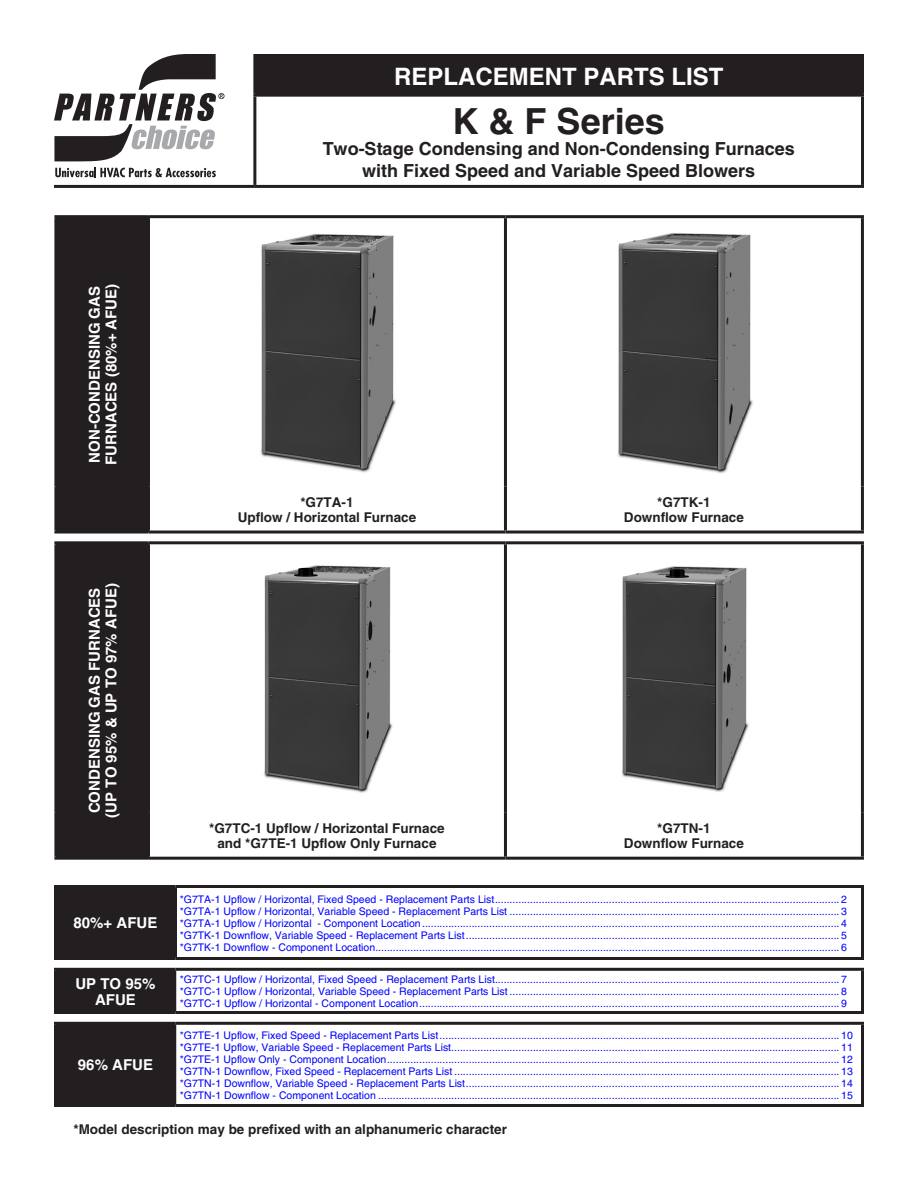
<style>
.page{position:relative;width:918px;height:1188px;background:#fff}
.page>*{position:absolute;margin:0;border:0;box-sizing:border-box;transform-origin:0 0}
.Front_Page_Heading__24_pt__BOLD{font:700 36px "Helvetica";color:#231f20}
.RPL_Title_Bar__16_pt__White_BOLD{font:700 24px "Helvetica";color:#fff}
.Front_Page_Heading__12_pt__BOLD{font:700 18px "Helvetica";color:#231f20}
.Front_Page_Title_Bar__10_pt__White_BOLD{font:700 15px/16.5px "Helvetica";color:#fff;text-align:center}
.Front_Page_Caption__9_pt__BOLD{font:700 13.5px "Helvetica";color:#231f20}
.TOC_Level_1__7_pt{font:10.5px "Helvetica";color:#00f}
</style>
<div class="page">
<svg style="left:56px;top:888px;width:120px;height:216px;background:#343031"></svg>
<hr style="left:175px;top:971px;width:1px;height:40px;background:#231f20">
<hr style="left:175px;top:1025px;width:1px;height:79px;background:#231f20">
<hr style="left:176px;top:957px;width:688px;height:3px;background:#231f20">
<hr style="left:54px;top:957px;width:122px;height:3px;background:#231f20">
<hr style="left:176px;top:885px;width:688px;height:3px;background:#231f20">
<hr style="left:861px;top:888px;width:3px;height:69px;background:#231f20">
<hr style="left:54px;top:885px;width:122px;height:3px;background:#231f20">
<hr style="left:54px;top:888px;width:3px;height:69px;background:#231f20">
<hr style="left:174px;top:888px;width:3px;height:69px;background:#231f20">
<hr style="left:54px;top:968px;width:122px;height:3px;background:#231f20">
<hr style="left:54px;top:971px;width:3px;height:40px;background:#231f20">
<hr style="left:176px;top:968px;width:688px;height:3px;background:#231f20">
<hr style="left:861px;top:971px;width:3px;height:40px;background:#231f20">
<hr style="left:54px;top:1011px;width:122px;height:3px;background:#231f20">
<hr style="left:176px;top:1011px;width:688px;height:3px;background:#231f20">
<hr style="left:54px;top:1022px;width:122px;height:3px;background:#231f20">
<hr style="left:54px;top:1025px;width:3px;height:79px;background:#231f20">
<hr style="left:176px;top:1022px;width:688px;height:3px;background:#231f20">
<hr style="left:861px;top:1025px;width:3px;height:79px;background:#231f20">
<hr style="left:54px;top:1104px;width:122px;height:3px;background:#231f20">
<hr style="left:176px;top:1104px;width:688px;height:3px;background:#231f20">
<div style="left:56px;top:217px;width:92px;height:315px;background:#231f20"></div>
<div style="left:56px;top:543px;width:92px;height:315px;background:#231f20"></div>
<hr style="left:54px;top:541px;width:94px;height:3px;background:#231f20">
<hr style="left:54px;top:544px;width:3px;height:269px;background:#231f20">
<hr style="left:54px;top:813px;width:3px;height:44px;background:#231f20">
<hr style="left:54px;top:857px;width:94px;height:3px;background:#231f20">
<hr style="left:148px;top:541px;width:357px;height:3px;background:#231f20">
<hr style="left:505px;top:541px;width:359px;height:3px;background:#231f20">
<hr style="left:861px;top:544px;width:3px;height:269px;background:#231f20">
<hr style="left:861px;top:813px;width:3px;height:44px;background:#231f20">
<hr style="left:148px;top:857px;width:357px;height:3px;background:#231f20">
<hr style="left:505px;top:857px;width:359px;height:3px;background:#231f20">
<hr style="left:54px;top:215px;width:94px;height:3px;background:#231f20">
<hr style="left:54px;top:218px;width:3px;height:269px;background:#231f20">
<hr style="left:148px;top:215px;width:357px;height:3px;background:#231f20">
<hr style="left:505px;top:215px;width:359px;height:3px;background:#231f20">
<hr style="left:861px;top:218px;width:3px;height:269px;background:#231f20">
<hr style="left:54px;top:487px;width:3px;height:44px;background:#231f20">
<hr style="left:861px;top:487px;width:3px;height:44px;background:#231f20">
<hr style="left:54px;top:531px;width:94px;height:3px;background:#231f20">
<hr style="left:148px;top:531px;width:357px;height:3px;background:#231f20">
<hr style="left:505px;top:531px;width:359px;height:3px;background:#231f20">
<hr style="left:147px;top:218px;width:3px;height:269px;background:#231f20">
<hr style="left:147px;top:487px;width:3px;height:44px;background:#231f20">
<hr style="left:147px;top:544px;width:3px;height:269px;background:#231f20">
<hr style="left:147px;top:813px;width:3px;height:44px;background:#231f20">
<hr style="left:504px;top:218px;width:3px;height:269px;background:#231f20">
<hr style="left:504px;top:487px;width:3px;height:44px;background:#231f20">
<hr style="left:504px;top:544px;width:3px;height:269px;background:#231f20">
<hr style="left:504px;top:813px;width:3px;height:44px;background:#231f20">
<img style="left:260px;top:233px;width:136px;height:240px">
<img style="left:617px;top:233px;width:136px;height:241px">
<img style="left:264px;top:565px;width:129px;height:228px">
<img style="left:621px;top:566px;width:128px;height:226px">
<svg style="left:55px;top:167px;width:161px;height:10px"></svg>
<svg style="left:54px;top:54px;width:171px;height:107px"></svg>
<div style="left:255px;top:56px;width:607px;height:39px;background:#231f20"></div>
<hr style="left:253px;top:54px;width:611px;height:3px;background:#231f20">
<hr style="left:861px;top:57px;width:3px;height:37px;background:#231f20">
<hr style="left:253px;top:94px;width:611px;height:3px;background:#231f20">
<hr style="left:861px;top:97px;width:3px;height:88px;background:#231f20">
<hr style="left:255px;top:185px;width:609px;height:3px;background:#231f20">
<hr style="left:253px;top:57px;width:3px;height:37px;background:#231f20">
<hr style="left:253px;top:97px;width:3px;height:88px;background:#231f20">
<hr style="left:54px;top:185px;width:201px;height:3px;background:#231f20">
<p class="RPL_Title_Bar__16_pt__White_BOLD" style="left:394px;top:62px;width:331px">REPLACEMENT PARTS LIST</p>
<p class="Front_Page_Heading__24_pt__BOLD" style="left:453px;top:99px;width:214px">K &amp; F Series</p>
<p class="Front_Page_Heading__12_pt__BOLD" style="left:323px;top:138px;width:474px">Two-Stage Condensing and Non-Condensing Furnaces</p>
<p class="Front_Page_Heading__12_pt__BOLD" style="left:362px;top:159px;width:395px">with Fixed Speed and Variable Speed Blowers</p>
<p class="Front_Page_Title_Bar__10_pt__White_BOLD" style="left:86px;top:463px;width:178px;rotate:-90deg">NON-CONDENSING GAS</p>
<p class="Front_Page_Title_Bar__10_pt__White_BOLD" style="left:103px;top:465px;width:183px;rotate:-90deg">FURNACES (80%+ AFUE)</p>
<p class="Front_Page_Caption__9_pt__BOLD" style="left:300px;top:494px;width:55px">*G7TA-1</p>
<p class="Front_Page_Caption__9_pt__BOLD" style="left:238px;top:509px;width:180px">Upflow / Horizontal Furnace</p>
<p class="Front_Page_Caption__9_pt__BOLD" style="left:657px;top:494px;width:55px">*G7TK-1</p>
<p class="Front_Page_Caption__9_pt__BOLD" style="left:624px;top:509px;width:122px">Downflow Furnace</p>
<p class="Front_Page_Title_Bar__10_pt__White_BOLD" style="left:86px;top:813px;width:227px;rotate:-90deg">CONDENSING GAS FURNACES</p>
<p class="Front_Page_Title_Bar__10_pt__White_BOLD" style="left:103px;top:818px;width:236px;rotate:-90deg">(UP TO 95% &amp; UP TO 97% AFUE)</p>
<p class="Front_Page_Title_Bar__10_pt__White_BOLD" style="left:74px;top:915px;width:85px">80%+ AFUE</p>
<p class="Front_Page_Caption__9_pt__BOLD" style="left:209px;top:820px;width:237px">*G7TC-1 Upflow / Horizontal Furnace</p>
<p class="Front_Page_Caption__9_pt__BOLD" style="left:217px;top:835px;width:221px">and *G7TE-1 Upflow Only Furnace</p>
<p class="Front_Page_Caption__9_pt__BOLD" style="left:657px;top:820px;width:55px">*G7TN-1</p>
<p class="Front_Page_Caption__9_pt__BOLD" style="left:624px;top:835px;width:122px">Downflow Furnace</p>
<p class="TOC_Level_1__7_pt" style="left:180px;top:893px;width:669px">*G7TA-1 Upflow / Horizontal, Fixed Speed - Replacement Parts List...................................................................................................................... 2</p>
<p class="TOC_Level_1__7_pt" style="left:180px;top:905px;width:669px">*G7TA-1 Upflow / Horizontal, Variable Speed - Replacement Parts List ................................................................................................................. 3</p>
<p class="TOC_Level_1__7_pt" style="left:180px;top:917px;width:669px">*G7TA-1 Upflow / Horizontal - Component Location............................................................................................................................................... 4</p>
<p class="TOC_Level_1__7_pt" style="left:180px;top:929px;width:669px">*G7TK-1 Downflow, Variable Speed - Replacement Parts List................................................................................................................................ 5</p>
<p class="TOC_Level_1__7_pt" style="left:180px;top:941px;width:669px">*G7TK-1 Downflow - Component Location............................................................................................................................................................... 6</p>
<p class="Front_Page_Title_Bar__10_pt__White_BOLD" style="left:75px;top:975px;width:82px">UP TO 95%<br>AFUE</p>
<p class="TOC_Level_1__7_pt" style="left:180px;top:973px;width:669px">*G7TC-1 Upflow / Horizontal, Fixed Speed - Replacement Parts List...................................................................................................................... 7</p>
<p class="TOC_Level_1__7_pt" style="left:180px;top:985px;width:669px">*G7TC-1 Upflow / Horizontal, Variable Speed - Replacement Parts List ................................................................................................................. 8</p>
<p class="TOC_Level_1__7_pt" style="left:180px;top:997px;width:669px">*G7TC-1 Upflow / Horizontal - Component Location................................................................................................................................................ 9</p>
<p class="Front_Page_Title_Bar__10_pt__White_BOLD" style="left:78px;top:1057px;width:77px">96% AFUE</p>
<p class="TOC_Level_1__7_pt" style="left:180px;top:1029px;width:675px">*G7TE-1 Upflow, Fixed Speed - Replacement Parts List......................................................................................................................................... 10</p>
<p class="TOC_Level_1__7_pt" style="left:180px;top:1041px;width:675px">*G7TE-1 Upflow, Variable Speed - Replacement Parts List..................................................................................................................................... 11</p>
<p class="TOC_Level_1__7_pt" style="left:180px;top:1053px;width:675px">*G7TE-1 Upflow Only - Component Location........................................................................................................................................................... 12</p>
<p class="TOC_Level_1__7_pt" style="left:180px;top:1065px;width:675px">*G7TN-1 Downflow, Fixed Speed - Replacement Parts List .................................................................................................................................... 13</p>
<p class="TOC_Level_1__7_pt" style="left:180px;top:1077px;width:675px">*G7TN-1 Downflow, Variable Speed - Replacement Parts List................................................................................................................................ 14</p>
<p class="TOC_Level_1__7_pt" style="left:180px;top:1089px;width:675px">*G7TN-1 Downflow - Component Location .............................................................................................................................................................. 15</p>
<p class="Front_Page_Caption__9_pt__BOLD" style="left:73px;top:1121px;width:435px">*Model description may be prefixed with an alphanumeric character</p>
</div>
